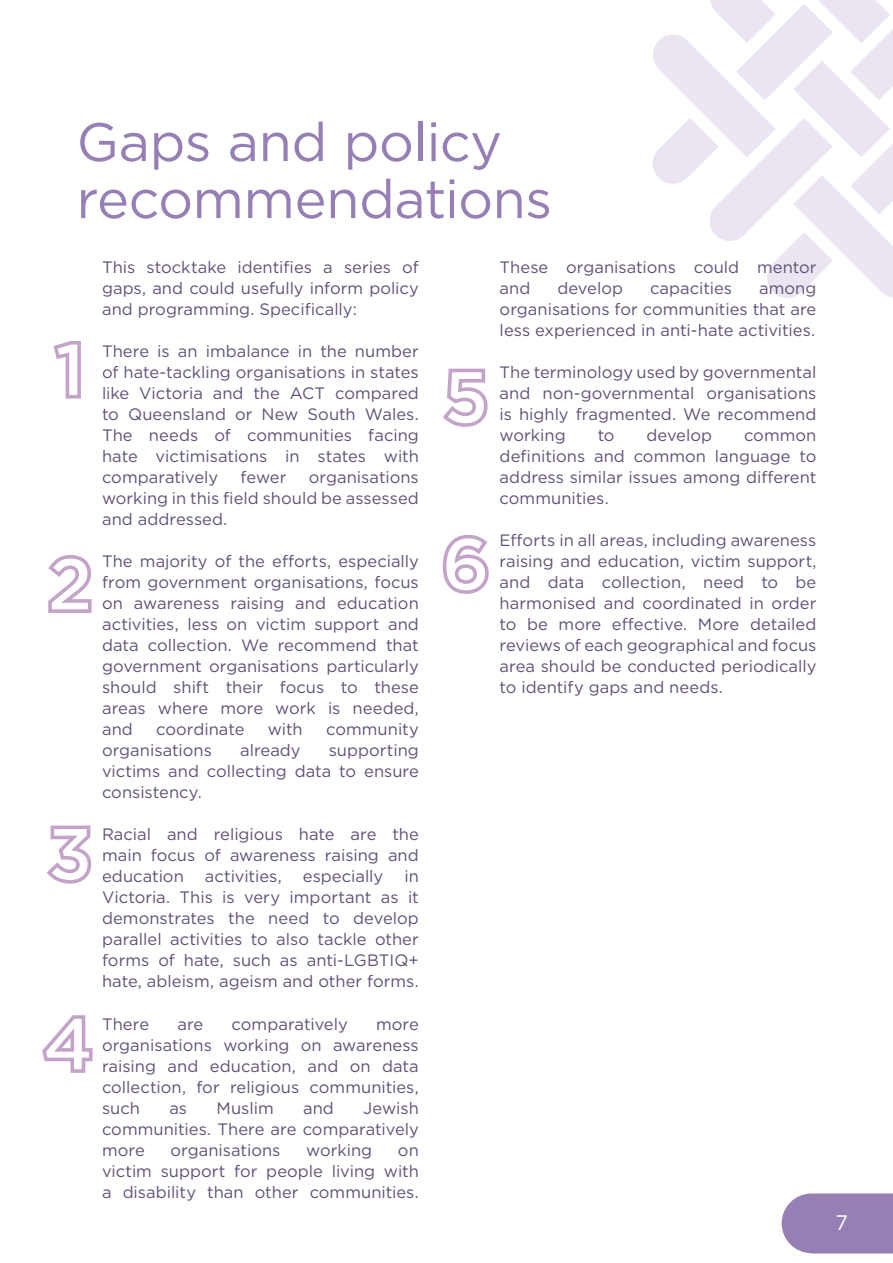
<style>
.page{position:relative;width:893px;height:1263px;background:#fff}
.page>*{position:absolute;margin:0;border:0;box-sizing:border-box;transform-origin:0 0}
.Paragraph_Style_1{font:54px/57px "Gotham";letter-spacing:-.01em;color:#967fb5}
.t1{font:21px "Gotham";color:#fff}
.t2{font:16.5px/21px "Gotham";color:#605077;text-align:justify}
</style>
<div class="page">
<svg style="left:782px;top:1193px;width:111px;height:60px"></svg>
<svg style="left:653px;top:0;width:240px;height:298px"></svg>
<svg style="left:53px;top:341px;width:28px;height:58px"></svg>
<svg style="left:48px;top:555px;width:44px;height:58px"></svg>
<svg style="left:47px;top:825px;width:45px;height:59px"></svg>
<svg style="left:42px;top:1015px;width:51px;height:58px"></svg>
<svg style="left:443px;top:368px;width:45px;height:59px"></svg>
<svg style="left:442px;top:534px;width:47px;height:60px"></svg>
<p class="Paragraph_Style_1" style="left:77px;top:112px;width:477px">Gaps and policy recommendations</p>
<p class="t2" style="left:102px;top:256px;width:318px">This stocktake identifies a series of gaps, and could usefully inform policy and programming. Specifically:</p>
<p class="t2" style="left:102px;top:340px;width:318px">There is an imbalance in the number of hate-tackling organisations in states like Victoria and the ACT compared to Queensland or New South Wales.<br>The needs of communities facing hate victimisations in states with comparatively</p>
<p class="t2" style="left:241px;top:466px;width:47px">fewer</p>
<p class="t2" style="left:102px;top:466px;width:318px;text-indent:207px">organisations working in this field should be assessed and addressed.</p>
<p class="t2" style="left:102px;top:550px;width:318px">The majority of the efforts, especially from government organisations, focus on awareness raising and education activities, less on victim support and data collection. We recommend that government organisations particularly should shift their focus to these areas where more work is needed, and</p>
<p class="t2" style="left:156px;top:718px;width:90px">coordinate</p>
<p class="t2" style="left:268px;top:718px;width:36px">with</p>
<p class="t2" style="left:326px;top:718px;width:94px">community</p>
<p class="t2" style="left:102px;top:739px;width:111px">organisations</p>
<p class="t2" style="left:240px;top:739px;width:62px">already</p>
<p class="t2" style="left:102px;top:739px;width:318px;text-indent:227px">supporting victims and collecting data to ensure consistency.</p>
<p class="t2" style="left:102px;top:824px;width:318px">Racial and religious hate are the main focus of awareness raising and education</p>
<p class="t2" style="left:205px;top:866px;width:78px">activities,</p>
<p class="t2" style="left:303px;top:866px;width:82px">especially</p>
<p class="t2" style="left:102px;top:866px;width:318px;text-indent:302px">in Victoria. This is very important as it demonstrates the need to develop parallel activities to also tackle other forms of hate, such as anti-LGBTIQ+ hate, ableism, ageism and other forms.</p>
<p class="t2" style="left:102px;top:1013px;width:49px">There</p>
<p class="t2" style="left:177px;top:1013px;width:27px">are</p>
<p class="t2" style="left:232px;top:1013px;width:118px">comparatively</p>
<p class="t2" style="left:102px;top:1013px;width:318px;text-indent:274px">more organisations working on awareness raising and education, and on data collection, for religious communities, such</p>
<p class="t2" style="left:102px;top:1097px;width:318px;text-indent:261px">Jewish communities. There are comparatively more</p>
<p class="t2" style="left:169px;top:1097px;width:19px">as</p>
<p class="t2" style="left:217px;top:1097px;width:59px">Muslim</p>
<p class="t2" style="left:303px;top:1097px;width:32px">and</p>
<p class="t2" style="left:170px;top:1139px;width:111px">organisations</p>
<p class="t2" style="left:306px;top:1139px;width:68px">working</p>
<p class="t2" style="left:102px;top:1139px;width:318px;text-indent:296px">on victim support for people living with a disability than other communities.</p>
<p class="t2" style="left:500px;top:256px;width:318px">These organisations could mentor and</p>
<p class="t2" style="left:557px;top:277px;width:67px">develop</p>
<p class="t2" style="left:650px;top:277px;width:84px">capacities</p>
<p class="t2" style="left:500px;top:277px;width:318px;text-indent:259px">among organisations for communities that are less experienced in anti-hate activities.</p>
<p class="t2" style="left:500px;top:361px;width:318px">The terminology used by governmental and non-governmental organisations is highly fragmented. We recommend working</p>
<p class="t2" style="left:598px;top:424px;width:18px">to</p>
<p class="t2" style="left:646px;top:424px;width:67px">develop</p>
<p class="t2" style="left:500px;top:424px;width:318px;text-indent:244px">common definitions and common language to address similar issues among different communities.</p>
<p class="t2" style="left:500px;top:529px;width:318px">Efforts in all areas, including awareness raising and education, victim support, and data collection, need to be harmonised and coordinated in order to be more effective. More detailed reviews of each geographical and focus area should be conducted periodically to identify gaps and needs.</p>
<p class="t1" style="left:835px;top:1209px;width:14px">7</p>
</div>
